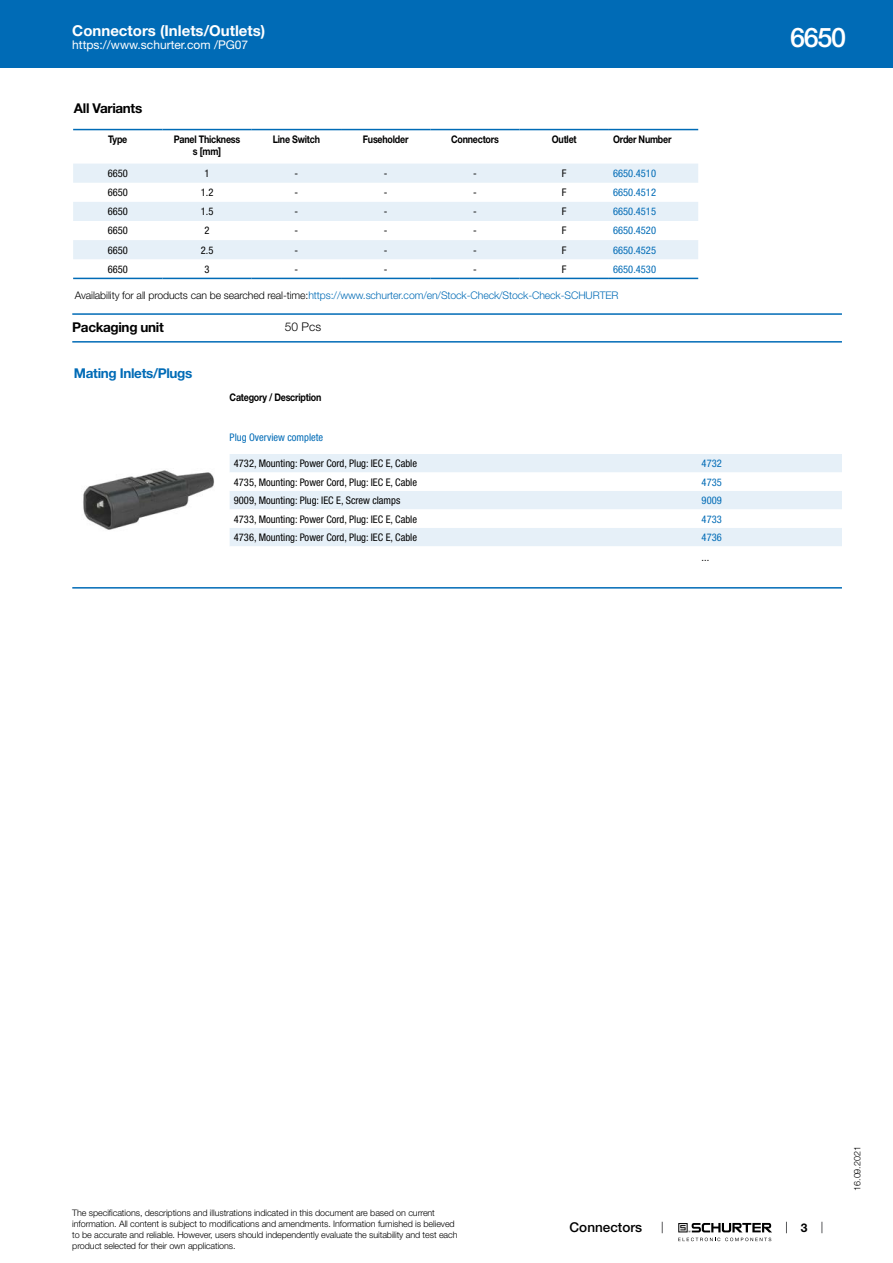
<style>
.page{position:relative;width:893px;height:1263px;background:#fff}
.page>*{position:absolute;margin:0;border:0;box-sizing:border-box;transform-origin:0 0}
.t1{font:500 27px "Helvetica Neue LT";color:#fff}
.t2{font:700 15px "Helvetica Neue LT";color:#fff}
.t3{font:700 13.5px "Helvetica Neue LT";letter-spacing:-.025em;color:#000}
.t4{font:700 13.5px "Helvetica Neue LT";letter-spacing:-.025em;color:#006bb6}
.t5{font:500 13.5px "Helvetica Neue LT";color:#000}
.t6{font:12px "Helvetica Neue LT";color:#fff}
.t7{font:300 12px "Helvetica Neue LT";color:#000}
.t8{font:700 12px "Helvetica Neue LT";color:#000}
.t9{font:condensed 10.5px "Helvetica Neue LT";color:#000}
.t10{font:300 10.5px "Helvetica Neue LT";letter-spacing:-.01em;color:#006bb6}
.t11{font:condensed 10.5px "Helvetica Neue LT";color:#006bb6}
.t12{font:700 10.5px/12.6px "Helvetica Neue LT";letter-spacing:-.025em;color:#000;text-align:center;scale:.85 1}
.t13{font:300 9px/10.8px "Helvetica Neue LT";letter-spacing:-.01em;color:#000}
.s1{color:#000}
</style>
<div class="page">
<svg style="left:678px;top:1223px;width:94px;height:18px"></svg>
<div style="left:0;top:0;width:893px;height:68px;background:#006bb6"></div>
<svg style="left:73px;top:130px;width:625px;height:150px"></svg>
<svg style="left:73px;top:164px;width:625px;height:95px;fill:#e6f0f8"></svg>
<hr style="left:73px;top:129px;width:89px;height:1px;background:#006bb6">
<hr style="left:162px;top:129px;width:90px;height:1px;background:#006bb6">
<hr style="left:252px;top:129px;width:89px;height:1px;background:#006bb6">
<hr style="left:341px;top:129px;width:89px;height:1px;background:#006bb6">
<hr style="left:430px;top:129px;width:90px;height:1px;background:#006bb6">
<hr style="left:520px;top:129px;width:89px;height:1px;background:#006bb6">
<hr style="left:609px;top:129px;width:89px;height:1px;background:#006bb6">
<hr style="left:73px;top:278px;width:89px;height:1px;background:#006bb6">
<hr style="left:162px;top:278px;width:90px;height:1px;background:#006bb6">
<hr style="left:252px;top:278px;width:89px;height:1px;background:#006bb6">
<hr style="left:341px;top:278px;width:89px;height:1px;background:#006bb6">
<hr style="left:430px;top:278px;width:90px;height:1px;background:#006bb6">
<hr style="left:520px;top:278px;width:89px;height:1px;background:#006bb6">
<hr style="left:609px;top:278px;width:89px;height:1px;background:#006bb6">
<hr style="left:72px;top:313px;width:770px;height:2px;background:#006bb6">
<hr style="left:72px;top:341px;width:770px;height:2px;background:#006bb6">
<img style="left:83px;top:470px;width:131px;height:60px">
<div style="left:230px;top:454px;width:612px;height:18px;background:#e6f0f8"></div>
<svg style="left:230px;top:491px;width:612px;height:55px;fill:#e6f0f8"></svg>
<hr style="left:72px;top:587px;width:770px;height:2px;background:#006bb6">
<h2 class="t2" style="left:72px;top:21px;width:195px">Connectors (Inlets/Outlets)</h2>
<h3 class="t6" style="left:72px;top:38px;width:178px">https://www.schurter.com /PG07</h3>
<h3 class="t3" style="left:74px;top:99px;width:70px">All Variants</h3>
<p class="t12" style="left:108px;top:133px;width:24px">Type</p>
<p class="t12" style="left:174px;top:133px;width:80px">Panel Thickness s [mm]</p>
<p class="t12" style="left:273px;top:133px;width:57px">Line Switch</p>
<p class="t12" style="left:363px;top:133px;width:55px">Fuseholder</p>
<p class="t12" style="left:451px;top:133px;width:58px">Connectors</p>
<p class="t12" style="left:552px;top:133px;width:31px">Outlet</p>
<p class="t12" style="left:613px;top:133px;width:70px">Order Number</p>
<p class="t9" style="left:108px;top:167px;width:22px">6650</p>
<p class="t9" style="left:205px;top:167px;width:7px">1</p>
<p class="t9" style="left:295px;top:167px;width:5px">-</p>
<p class="t9" style="left:384px;top:167px;width:5px">-</p>
<p class="t9" style="left:473px;top:167px;width:5px">-</p>
<p class="t9" style="left:562px;top:167px;width:6px">F</p>
<p class="t11" style="left:613px;top:167px;width:44px">6650.4510</p>
<p class="t9" style="left:108px;top:186px;width:22px">6650</p>
<p class="t9" style="left:201px;top:186px;width:14px">1.2</p>
<p class="t9" style="left:295px;top:186px;width:5px">-</p>
<p class="t9" style="left:384px;top:186px;width:5px">-</p>
<p class="t9" style="left:473px;top:186px;width:5px">-</p>
<p class="t9" style="left:562px;top:186px;width:6px">F</p>
<p class="t11" style="left:613px;top:186px;width:44px">6650.4512</p>
<p class="t9" style="left:108px;top:205px;width:22px">6650</p>
<p class="t9" style="left:201px;top:205px;width:14px">1.5</p>
<p class="t9" style="left:295px;top:205px;width:5px">-</p>
<p class="t9" style="left:384px;top:205px;width:5px">-</p>
<p class="t9" style="left:473px;top:205px;width:5px">-</p>
<p class="t9" style="left:562px;top:205px;width:6px">F</p>
<p class="t11" style="left:613px;top:205px;width:44px">6650.4515</p>
<p class="t9" style="left:108px;top:225px;width:22px">6650</p>
<p class="t9" style="left:205px;top:225px;width:7px">2</p>
<p class="t9" style="left:295px;top:225px;width:5px">-</p>
<p class="t9" style="left:384px;top:225px;width:5px">-</p>
<p class="t9" style="left:473px;top:225px;width:5px">-</p>
<p class="t9" style="left:562px;top:225px;width:6px">F</p>
<p class="t11" style="left:613px;top:225px;width:44px">6650.4520</p>
<p class="t9" style="left:108px;top:244px;width:22px">6650</p>
<p class="t9" style="left:201px;top:244px;width:14px">2.5</p>
<p class="t9" style="left:295px;top:244px;width:5px">-</p>
<p class="t9" style="left:384px;top:244px;width:5px">-</p>
<p class="t9" style="left:473px;top:244px;width:5px">-</p>
<p class="t9" style="left:562px;top:244px;width:6px">F</p>
<p class="t11" style="left:613px;top:244px;width:44px">6650.4525</p>
<p class="t9" style="left:108px;top:263px;width:22px">6650</p>
<p class="t9" style="left:205px;top:263px;width:7px">3</p>
<p class="t9" style="left:295px;top:263px;width:5px">-</p>
<p class="t9" style="left:384px;top:263px;width:5px">-</p>
<p class="t9" style="left:473px;top:263px;width:5px">-</p>
<p class="t9" style="left:562px;top:263px;width:6px">F</p>
<p class="t11" style="left:613px;top:263px;width:44px">6650.4530</p>
<p class="t10" style="left:75px;top:289px;width:545px"><span class="s1">Availability for all products can be searched real-time:</span>https://www.schurter.com/en/Stock-Check/Stock-Check-SCHURTER</p>
<h3 class="t3" style="left:72px;top:319px;width:93px">Packaging unit</h3>
<h3 class="t7" style="left:285px;top:320px;width:38px">50 Pcs</h3>
<h3 class="t4" style="left:74px;top:365px;width:120px">Mating Inlets/Plugs</h3>
<p class="t12" style="left:230px;top:391px;width:109px">Category / Description</p>
<p class="t11" style="left:230px;top:432px;width:95px">Plug Overview complete</p>
<p class="t9" style="left:234px;top:458px;width:185px">4732, Mounting: Power Cord, Plug: IEC E, Cable</p>
<p class="t11" style="left:702px;top:458px;width:22px">4732</p>
<p class="t9" style="left:234px;top:476px;width:185px">4735, Mounting: Power Cord, Plug: IEC E, Cable</p>
<p class="t11" style="left:702px;top:476px;width:22px">4735</p>
<p class="t9" style="left:234px;top:494px;width:168px">9009, Mounting: Plug: IEC E, Screw clamps</p>
<p class="t11" style="left:702px;top:494px;width:22px">9009</p>
<p class="t9" style="left:234px;top:513px;width:185px">4733, Mounting: Power Cord, Plug: IEC E, Cable</p>
<p class="t11" style="left:702px;top:513px;width:22px">4733</p>
<p class="t9" style="left:234px;top:531px;width:185px">4736, Mounting: Power Cord, Plug: IEC E, Cable</p>
<p class="t11" style="left:702px;top:531px;width:22px">4736</p>
<p class="t9" style="left:702px;top:551px;width:9px">...</p>
<h1 class="t1" style="left:790px;top:21px;width:57px">6650</h1>
<p class="t13" style="left:72px;top:1207px;width:387px">The specifications, descriptions and illustrations indicated in this document are based on current information. All content is subject to modifications and amendments. Information furnished is believed to be accurate and reliable. However, users should independently evaluate the suitability and test each product selected for their own applications.</p>
<h3 class="t5" style="left:570px;top:1219px;width:74px">Connectors</h3>
<h3 class="t8" style="left:801px;top:1220px;width:8px">3</h3>
<p class="t13" style="left:852px;top:1191px;width:46px;rotate:-90deg">16.09.2021</p>
</div>
